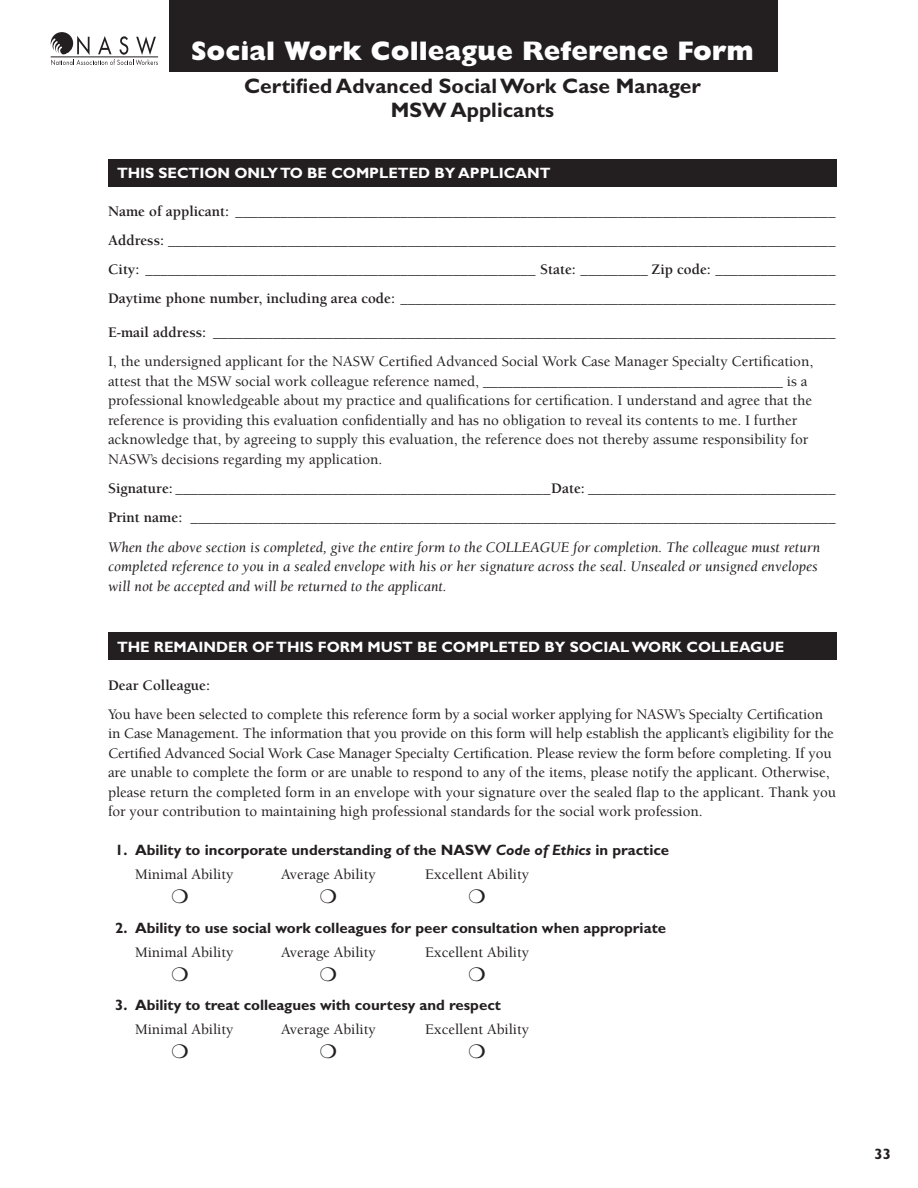
<style>
.page{position:relative;width:918px;height:1188px;background:#fff}
.page>*{position:absolute;margin:0;border:0;box-sizing:border-box;transform-origin:0 0}
.t1{font:800 27px "Gill Sans";color:#fff}
.t2{font:700 21px/24px "Gill Sans";color:#231f20;text-align:center}
.t3{font:500 15px/19.5px "Berkeley";color:#231f20}
.t4{font:700 15px "Berkeley";color:#231f20}
.t5{font:italic 15px/19.5px "Berkeley";color:#231f20}
.t6{font:700 15px "Gill Sans";color:#231f20}
.t7{font:700 15px "Gill Sans";color:#fff}
.s1{font-weight:700}
.s2{font-style:italic}
</style>
<div class="page">
<div style="left:170px;top:0;width:608px;height:72px;background:#231f20"></div>
<div style="left:108px;top:632px;width:729px;height:28px;background:#231f20"></div>
<div style="left:108px;top:159px;width:729px;height:28px;background:#231f20"></div>
<svg style="left:51px;top:32px;width:107px;height:33px"></svg>
<h1 class="t1" style="left:191px;top:35px;width:564px">Social Work Colleague Reference Form</h1>
<h2 class="t2" style="left:244px;top:73px;width:458px">Certified Advanced Social Work Case Manager<br>MSW Applicants</h2>
<h3 class="t7" style="left:117px;top:164px;width:435px">THIS SECTION ONLY TO BE COMPLETED BY APPLICANT</h3>
<p class="t3" style="left:108px;top:201px;width:729px"><span class="s1">Name of applicant:</span> ________________________________________________________________________________</p>
<p class="t4" style="left:108px;top:232px;width:729px">Address: _________________________________________________________________________________________</p>
<p class="t4" style="left:108px;top:261px;width:729px">City: ____________________________________________________ State: _________ Zip code: ________________</p>
<p class="t4" style="left:108px;top:291px;width:729px">Daytime phone number, including area code: __________________________________________________________</p>
<p class="t4" style="left:108px;top:324px;width:729px">E-mail address: ___________________________________________________________________________________</p>
<p class="t3" style="left:108px;top:352px;width:707px">I, the undersigned applicant for the NASW Certified Advanced Social Work Case Manager Specialty Certification, attest that the MSW social work colleague reference named, ________________________________________ is a professional knowledgeable about my practice and qualifications for certification. I understand and agree that the reference is providing this evaluation confidentially and has no obligation to reveal its contents to me. I further acknowledge that, by agreeing to supply this evaluation, the reference does not thereby assume responsibility for NASW’s decisions regarding my application.</p>
<p class="t4" style="left:108px;top:480px;width:729px">Signature: __________________________________________________Date: _________________________________</p>
<p class="t4" style="left:108px;top:510px;width:729px">Print name: ______________________________________________________________________________________</p>
<p class="t5" style="left:108px;top:537px;width:714px">When the above section is completed, give the entire form to the COLLEAGUE for completion. The colleague must return completed reference to you in a sealed envelope with his or her signature across the seal. Unsealed or unsigned envelopes will not be accepted and will be returned to the applicant.</p>
<h3 class="t7" style="left:117px;top:638px;width:669px">THE REMAINDER OF THIS FORM MUST BE COMPLETED BY SOCIAL WORK COLLEAGUE</h3>
<p class="t4" style="left:108px;top:677px;width:104px">Dear Colleague:</p>
<p class="t3" style="left:108px;top:705px;width:730px">You have been selected to complete this reference form by a social worker applying for NASW’s Specialty Certification in Case Management. The information that you provide on this form will help establish the applicant’s eligibility for the Certified Advanced Social Work Case Manager Specialty Certification. Please review the form before completing. If you are unable to complete the form or are unable to respond to any of the items, please notify the applicant. Otherwise, please return the completed form in an envelope with your signature over the sealed flap to the applicant. Thank you for your contribution to maintaining high professional standards for the social work profession.</p>
<p class="t6" style="left:115px;top:841px;width:556px">1. Ability to incorporate understanding of the NASW <span class="s2">Code of Ethics</span> in practice</p>
<p class="t3" style="left:135px;top:865px;width:100px">Minimal Ability</p>
<p class="t3" style="left:281px;top:865px;width:96px">Average Ability</p>
<p class="t3" style="left:425px;top:865px;width:105px">Excellent Ability</p>
<p class="t6" style="left:115px;top:919px;width:552px">2. Ability to use social work colleagues for peer consultation when appropriate</p>
<p class="t3" style="left:135px;top:942px;width:100px">Minimal Ability</p>
<p class="t3" style="left:281px;top:942px;width:96px">Average Ability</p>
<p class="t3" style="left:425px;top:942px;width:105px">Excellent Ability</p>
<p class="t6" style="left:115px;top:996px;width:387px">3. Ability to treat colleagues with courtesy and respect</p>
<p class="t3" style="left:135px;top:1020px;width:100px">Minimal Ability</p>
<p class="t3" style="left:281px;top:1020px;width:96px">Average Ability</p>
<p class="t3" style="left:425px;top:1020px;width:105px">Excellent Ability</p>
<p class="t6" style="left:874px;top:1145px;width:18px">33</p>
</div>
